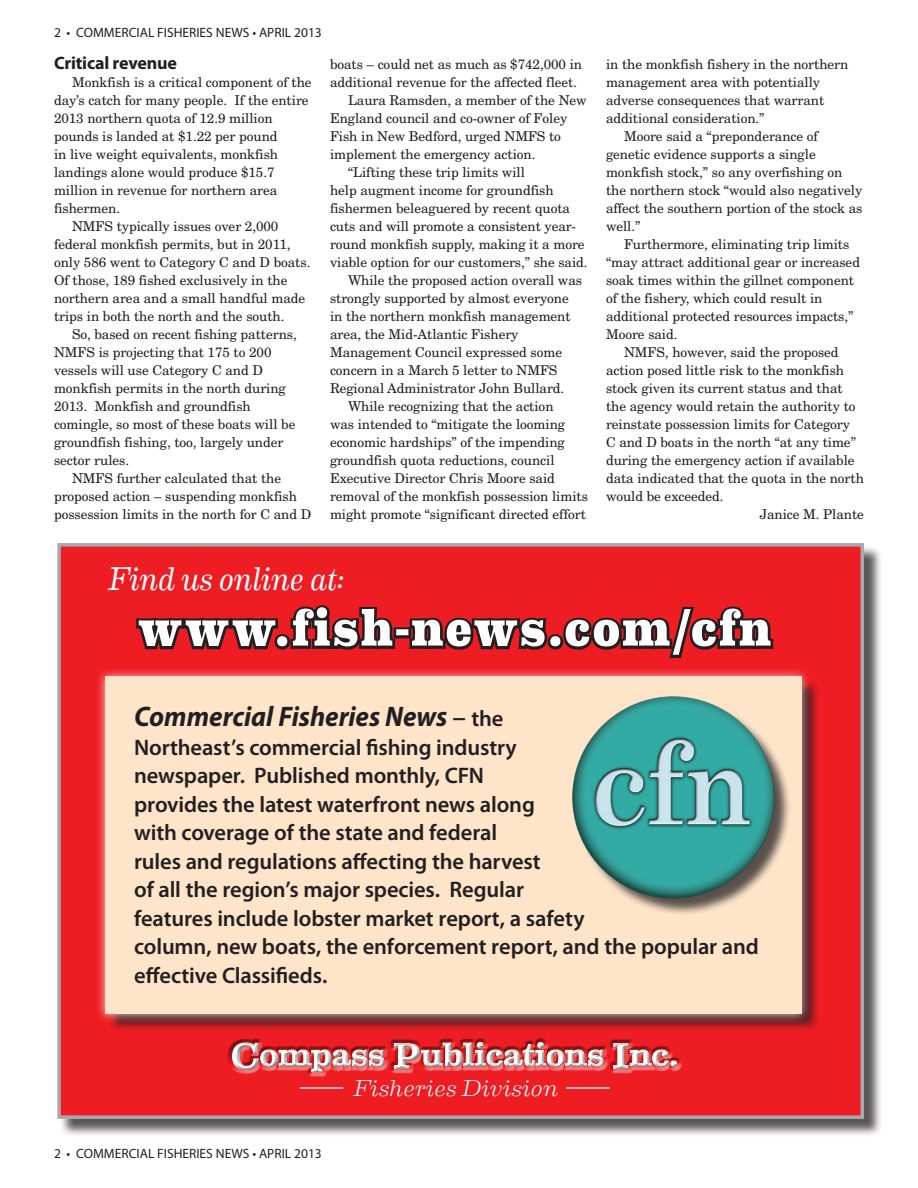
<style>
.page{position:relative;width:918px;height:1188px;background:#fff}
.page>*{position:absolute;margin:0;border:0;box-sizing:border-box;transform-origin:0 0}
.Paragraph_Style_2{font:italic 33px "Eames Century Modern";letter-spacing:.005em;color:#fff;scale:.95 1}
.t1{font:500 32.55px "Eames Century Modern";letter-spacing:-.01em;color:#fff;scale:1.1 1}
.Paragraph_Style_2-2{font:italic 700 28.35px "Myriad Pro";color:#231f20;scale:.95 1}
.Paragraph_Style_2-3{font:italic 300 23.1px "Eames Century Modern";letter-spacing:.005em;color:#fff;scale:1.1 1}
.Paragraph_Style_2-4{font:600 22.5px/28.5px "Myriad Pro";letter-spacing:-.005em;color:#231f20}
._02_subhead{font:700 18px "Myriad Pro";letter-spacing:-.01em;color:#231f20}
._01_cfn_text{font:13.5px/18px "New Century Schlbk";letter-spacing:-.005em;color:#231f20}
.t2{font:13.5px "Myriad Pro";color:#231f20}
.s1{font-weight:600;font-style:normal;font-size:27px}
.s2{font-weight:600;font-style:normal;font-size:22.5px}
.s3{font-size:36px}
</style>
<div class="page">
<div style="left:60px;top:545px;width:823px;height:593px;background:#231f20;opacity:.75"></div>
<div style="left:57px;top:543px;width:807px;height:576px;background:#ee1d23;border:3px solid #a8a9ad"></div>
<div style="left:107px;top:679px;width:713px;height:354px;background:#231f20;opacity:.75"></div>
<div style="left:95px;top:667px;width:717px;height:357px;background:#fff;opacity:.75"></div>
<div style="left:105px;top:677px;width:697px;height:337px;background:#fee5ca"></div>
<div style="left:575px;top:699px;width:217px;height:217px;background:#231f20;opacity:.75"></div>
<img style="left:575px;top:893px;width:209px;height:15px">
<img style="left:561px;top:671px;width:223px;height:222px">
<svg style="left:393px;top:1017px;width:212px;height:16px"></svg>
<div style="left:227px;top:1038px;width:455px;height:35px;background:#fff;opacity:.75"></div>
<div style="left:227px;top:1040px;width:455px;height:37px;background:#231f20;opacity:.75"></div>
<hr style="left:300px;top:1087px;width:43px;height:2px;background:#fff">
<hr style="left:566px;top:1087px;width:44px;height:2px;background:#fff">
<svg style="left:133px;top:543px;width:643px;height:116px"></svg>
<svg style="left:139px;top:607px;width:632px;height:48px"></svg>
<p class="t2" style="left:54px;top:25px;width:269px">2 • COMMERCIAL FISHERIES NEWS • APRIL 2013</p>
<p class="_02_subhead" style="left:54px;top:51px;width:124px">Critical revenue</p>
<p class="_01_cfn_text" style="left:54px;top:73px;width:259px;text-indent:18px">Monkfish is a critical component of the day’s catch for many people. If the entire 2013 northern quota of 12.9 million pounds is landed at $1.22 per pound<br>in live weight equivalents, monkfish landings alone would produce $15.7 million in revenue for northern area fishermen.</p>
<p class="_01_cfn_text" style="left:54px;top:217px;width:258px;text-indent:18px">NMFS typically issues over 2,000 federal monkfish permits, but in 2011, only 586 went to Category C and D boats.<br>Of those, 189 fished exclusively in the northern area and a small handful made trips in both the north and the south.</p>
<p class="_01_cfn_text" style="left:54px;top:325px;width:244px;text-indent:18px">So, based on recent fishing patterns,<br>NMFS is projecting that 175 to 200 vessels will use Category C and D monkfish permits in the north during<br>2013. Monkfish and groundfish comingle, so most of these boats will be groundfish fishing, too, largely under sector rules.</p>
<p class="_01_cfn_text" style="left:54px;top:469px;width:259px;text-indent:18px">NMFS further calculated that the proposed action – suspending monkfish possession limits in the north for C and D</p>
<p class="_01_cfn_text" style="left:330px;top:55px;width:254px">boats – could net as much as $742,000 in additional revenue for the affected fleet.</p>
<p class="_01_cfn_text" style="left:330px;top:91px;width:258px;text-indent:18px">Laura Ramsden, a member of the New England council and co-owner of Foley Fish in New Bedford, urged NMFS to implement the emergency action.</p>
<p class="_01_cfn_text" style="left:330px;top:163px;width:259px;text-indent:18px">“Lifting these trip limits will<br>help augment income for groundfish fishermen beleaguered by recent quota cuts and will promote a consistent year&shy;round monkfish supply, making it a more viable option for our customers,” she said.</p>
<p class="_01_cfn_text" style="left:330px;top:271px;width:254px;text-indent:18px">While the proposed action overall was strongly supported by almost everyone in the northern monkfish management area, the Mid-Atlantic Fishery Management Council expressed some concern in a March 5 letter to NMFS Regional Administrator John Bullard.</p>
<p class="_01_cfn_text" style="left:330px;top:397px;width:260px;text-indent:18px">While recognizing that the action<br>was intended to “mitigate the looming economic hardships” of the impending groundfish quota reductions, council Executive Director Chris Moore said removal of the monkfish possession limits might promote “significant directed effort</p>
<p class="Paragraph_Style_2" style="left:108px;top:553px;width:250px">Find us online at:</p>
<p class="_01_cfn_text" style="left:606px;top:55px;width:244px">in the monkfish fishery in the northern management area with potentially adverse consequences that warrant additional consideration.”</p>
<p class="_01_cfn_text" style="left:606px;top:127px;width:258px;text-indent:18px">Moore said a “preponderance of genetic evidence supports a single monkfish stock,” so any overfishing on the northern stock “would also negatively affect the southern portion of the stock as well.”</p>
<p class="_01_cfn_text" style="left:606px;top:235px;width:256px;text-indent:18px">Furthermore, eliminating trip limits “may attract additional gear or increased soak times within the gillnet component of the fishery, which could result in additional protected resources impacts,” Moore said.</p>
<p class="_01_cfn_text" style="left:606px;top:343px;width:259px;text-indent:18px">NMFS, however, said the proposed action posed little risk to the monkfish stock given its current status and that the agency would retain the authority to reinstate possession limits for Category<br>C and D boats in the north “at any time” during the emergency action if available data indicated that the quota in the north would be exceeded.</p>
<p class="_01_cfn_text" style="left:760px;top:505px;width:106px">Janice M. Plante</p>
<p class="Paragraph_Style_2-2" style="left:134px;top:698px;width:390px">Commercial Fisheries News <span class="s1">–</span> <span class="s2">the</span></p>
<p class="Paragraph_Style_2-4" style="left:134px;top:733px;width:626px">Northeast’s commercial fishing industry<br>newspaper. Published monthly, CFN<br>provides the latest waterfront news along<br>with coverage of the state and federal<br>rules and regulations affecting the harvest<br>of all the region’s major species. Regular<br>features include lobster market report, a safety<br>column, new boats, the enforcement report, and the popular and effective Classifieds.</p>
<h2 class="t1" style="left:231px;top:1030px;width:408px"><span class="s3">C</span>ompass <span class="s3">P</span>ublications <span class="s3">I</span>nc.</h2>
<p class="Paragraph_Style_2-3" style="left:354px;top:1071px;width:188px">Fisheries Division</p>
<p class="t2" style="left:54px;top:1145px;width:269px">2 • COMMERCIAL FISHERIES NEWS • APRIL 2013</p>
</div>
